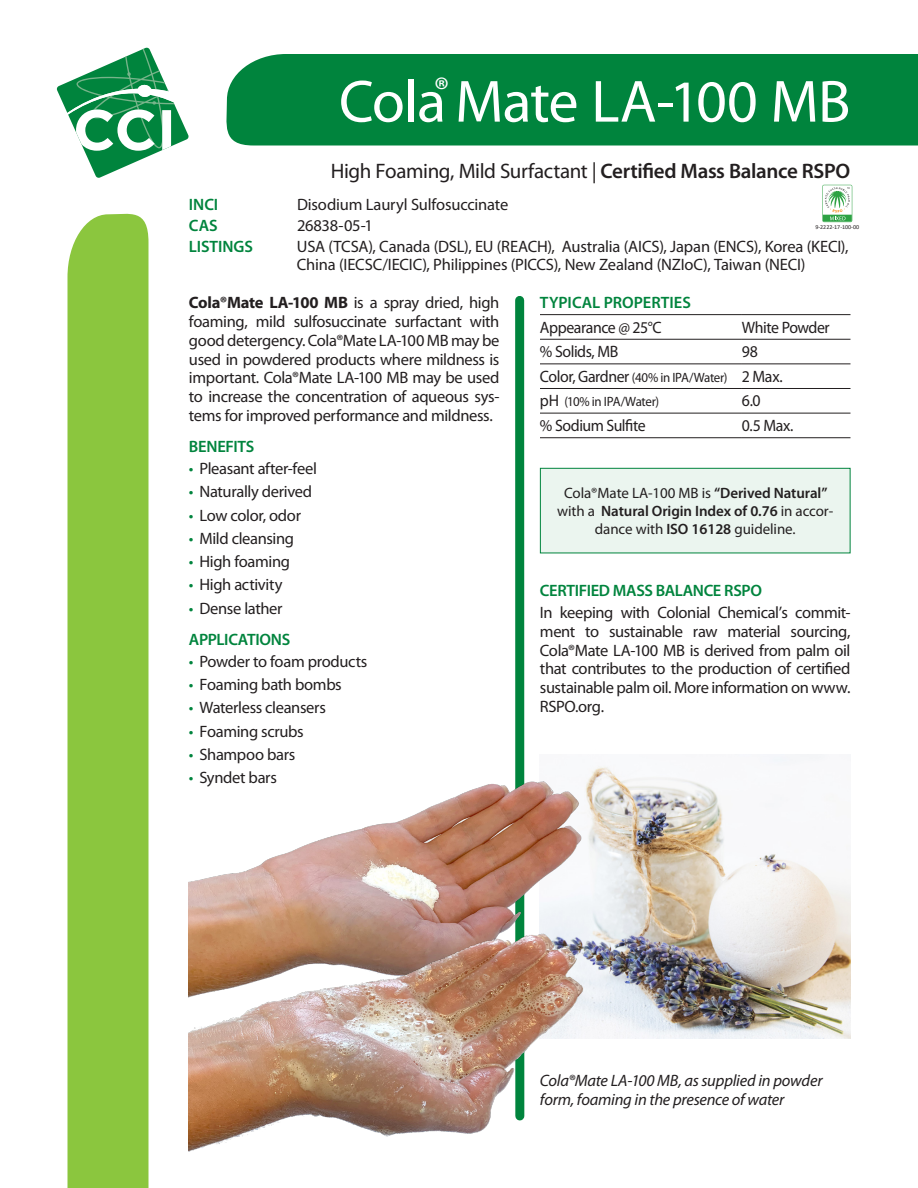
<style>
.page{position:relative;width:918px;height:1188px;background:#fff}
.page>*{position:absolute;margin:0;border:0;box-sizing:border-box;transform-origin:0 0}
.t1{font:60px "Myriad Pro";letter-spacing:-.015em;color:#fff}
.t2{font:21px "Myriad Pro";letter-spacing:-.02em;color:#231f20}
.TEXT_BULLETS{font:16.5px/18.8px "Myriad Pro";letter-spacing:-.02em;color:#231f20;text-align:justify}
.SUBHEAD_1{font:600 16.5px "Myriad Pro";letter-spacing:-.015em;color:#00843d}
.t3{font:italic 16.5px/18.8px "Myriad Pro";letter-spacing:-.015em;color:#231f20}
.TEXT_BULLETS-2{font:16.5px "Myriad Pro";letter-spacing:-.02em;color:#231f20;scale:.96 1}
.t4{font:15px/18px "Myriad Pro";letter-spacing:-.005em;color:#231f20;text-align:center}
.t5{font:13.5px "Myriad Pro";letter-spacing:-.025em;color:#231f20;scale:.96 1}
.t6{font:6px "Calibri";color:#231f20}
.s1{font-weight:600}
.s2{font-weight:700}
.s3{color:#00843d}
.s4{font-size:16.5px}
</style>
<div class="page">
<div style="left:226px;top:54px;width:692px;height:92px;background:#00843d"></div>
<svg style="left:56px;top:47px;width:133px;height:131px"></svg>
<div style="left:68px;top:213px;width:80px;height:975px;background:#8bc63e"></div>
<div style="left:515px;top:300px;width:9px;height:816px;background:#00843d"></div>
<hr style="left:742px;top:314px;width:108px;height:1px;background:#231f20">
<hr style="left:540px;top:339px;width:202px;height:1px;background:#231f20">
<hr style="left:742px;top:339px;width:108px;height:1px;background:#231f20">
<hr style="left:540px;top:363px;width:202px;height:1px;background:#231f20">
<hr style="left:742px;top:363px;width:108px;height:1px;background:#231f20">
<hr style="left:540px;top:388px;width:202px;height:1px;background:#231f20">
<hr style="left:742px;top:388px;width:108px;height:1px;background:#231f20">
<hr style="left:540px;top:413px;width:202px;height:1px;background:#231f20">
<hr style="left:742px;top:413px;width:108px;height:1px;background:#231f20">
<hr style="left:540px;top:437px;width:202px;height:1px;background:#231f20">
<hr style="left:742px;top:437px;width:108px;height:1px;background:#231f20">
<hr style="left:540px;top:314px;width:202px;height:1px;background:#231f20">
<div style="left:540px;top:468px;width:310px;height:85px;background:#ebf5ef"></div>
<div style="left:540px;top:468px;width:310px;height:85px;border:1px solid #00843d"></div>
<img style="left:622px;top:755px;width:228px;height:283px">
<img style="left:189px;top:749px;width:433px;height:153px">
<img style="left:189px;top:902px;width:433px;height:250px">
<svg style="left:822px;top:185px;width:30px;height:37px"></svg>
<p class="t1" style="left:339px;top:65px;width:513px">Cola<sup>®</sup> Mate LA-100 MB</p>
<p class="t2" style="left:331px;top:158px;width:521px">High Foaming, Mild Surfactant | <span class="s1">Certified Mass Balance RSPO</span></p>
<p class="SUBHEAD_1" style="left:189px;top:194px;width:31px">INCI</p>
<p class="TEXT_BULLETS" style="left:297px;top:195px;width:213px">Disodium Lauryl Sulfosuccinate</p>
<p class="SUBHEAD_1" style="left:189px;top:215px;width:30px">CAS</p>
<p class="TEXT_BULLETS" style="left:297px;top:216px;width:78px">26838-05-1</p>
<p class="SUBHEAD_1" style="left:189px;top:236px;width:65px">LISTINGS</p>
<p class="TEXT_BULLETS" style="left:297px;top:237px;width:553px;line-height:18px">USA (TCSA), Canada (DSL), EU (REACH), Australia (AICS), Japan (ENCS), Korea (KECI),<br>China (IECSC/IECIC), Philippines (PICCS), New Zealand (NZIoC), Taiwan (NECI)</p>
<p class="t6" style="left:815px;top:223px;width:45px">9-2222-17-100-00</p>
<p class="TEXT_BULLETS" style="left:189px;top:293px;width:312px"><span class="s2">Cola®Mate LA-100 MB</span> is a spray dried, high foaming, mild sulfosuccinate surfactant with good detergency. Cola®Mate LA-100 MB may be used in powdered products where mildness is important. Cola®Mate LA-100 MB may be used to increase the concentration of aqueous sys&shy;tems for improved performance and mildness.</p>
<p class="SUBHEAD_1" style="left:189px;top:436px;width:67px">BENEFITS</p>
<p class="TEXT_BULLETS" style="left:189px;top:459px;width:130px"><span class="s3">•</span> Pleasant after-feel</p>
<p class="TEXT_BULLETS" style="left:189px;top:482px;width:125px"><span class="s3">•</span> Naturally derived</p>
<p class="TEXT_BULLETS" style="left:189px;top:505px;width:114px"><span class="s3">•</span> Low color, odor</p>
<p class="TEXT_BULLETS" style="left:189px;top:529px;width:107px"><span class="s3">•</span> Mild cleansing</p>
<p class="TEXT_BULLETS" style="left:189px;top:552px;width:103px"><span class="s3">•</span> High foaming</p>
<p class="TEXT_BULLETS" style="left:189px;top:575px;width:95px"><span class="s3">•</span> High activity</p>
<p class="TEXT_BULLETS" style="left:189px;top:598px;width:95px"><span class="s3">•</span> Dense lather</p>
<p class="SUBHEAD_1" style="left:189px;top:629px;width:103px">APPLICATIONS</p>
<p class="TEXT_BULLETS" style="left:189px;top:652px;width:180px"><span class="s3">•</span> Powder to foam products</p>
<p class="TEXT_BULLETS" style="left:189px;top:675px;width:154px"><span class="s3">•</span> Foaming bath bombs</p>
<p class="TEXT_BULLETS" style="left:189px;top:698px;width:138px"><span class="s3">•</span> Waterless cleansers</p>
<p class="TEXT_BULLETS" style="left:189px;top:721px;width:116px"><span class="s3">•</span> Foaming scrubs</p>
<p class="TEXT_BULLETS" style="left:189px;top:745px;width:108px"><span class="s3">•</span> Shampoo bars</p>
<p class="TEXT_BULLETS" style="left:189px;top:768px;width:90px"><span class="s3">•</span> Syndet bars</p>
<p class="SUBHEAD_1" style="left:540px;top:292px;width:152px">TYPICAL PROPERTIES</p>
<p class="TEXT_BULLETS-2" style="left:540px;top:317px;width:128px">Appearance @ 25°C</p>
<p class="TEXT_BULLETS-2" style="left:742px;top:317px;width:93px">White Powder</p>
<p class="TEXT_BULLETS-2" style="left:540px;top:341px;width:83px">% Solids, MB</p>
<p class="TEXT_BULLETS-2" style="left:742px;top:341px;width:18px">98</p>
<p class="t5" style="left:540px;top:369px;width:197px"><span class="s4">Color, Gardner</span> (40% in IPA/Water)</p>
<p class="TEXT_BULLETS-2" style="left:742px;top:366px;width:44px">2 Max.</p>
<p class="t5" style="left:540px;top:394px;width:126px"><span class="s4">pH</span> (10% in IPA/Water)</p>
<p class="TEXT_BULLETS-2" style="left:742px;top:391px;width:21px">6.0</p>
<p class="TEXT_BULLETS-2" style="left:540px;top:415px;width:112px">% Sodium Sulfite</p>
<p class="TEXT_BULLETS-2" style="left:742px;top:415px;width:55px">0.5 Max.</p>
<p class="t4" style="left:557px;top:484px;width:278px">Cola®Mate LA-100 MB is <span class="s1">“Derived Natural” </span>with a <span class="s1">Natural Origin Index of 0.76</span> in accor&shy;dance with <span class="s1">ISO 16128</span> guideline.</p>
<p class="SUBHEAD_1" style="left:540px;top:580px;width:224px">CERTIFIED MASS BALANCE RSPO</p>
<p class="TEXT_BULLETS" style="left:540px;top:603px;width:312px">In keeping with Colonial Chemical’s commit&shy;ment to sustainable raw material sourcing, Cola®Mate LA-100 MB is derived from palm oil that contributes to the production of certified sustainable palm oil. More information on www.<br>RSPO.org.</p>
<p class="t3" style="left:540px;top:1071px;width:284px">Cola®Mate LA-100 MB, as supplied in powder form, foaming in the presence of water</p>
</div>
